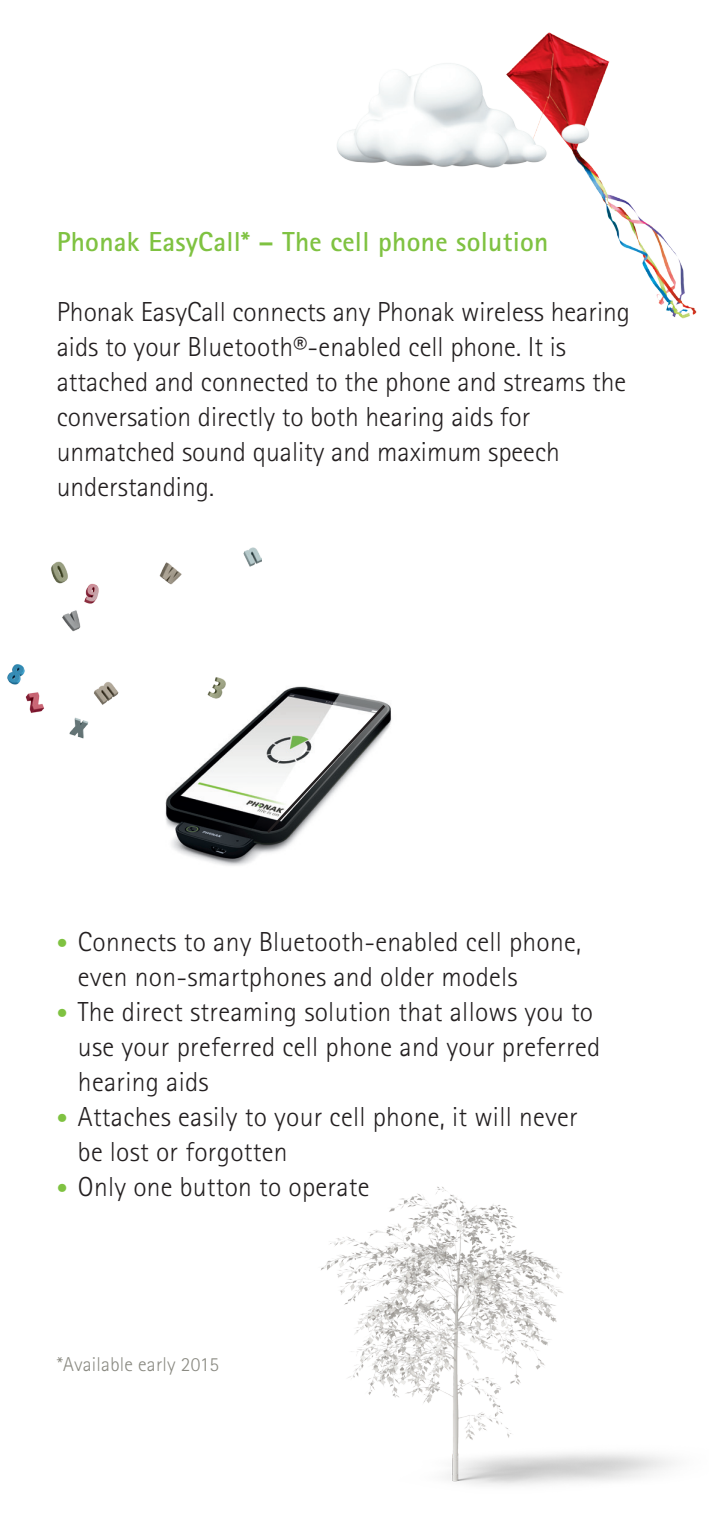
<style>
.page{position:relative;width:709px;height:1531px;background:#fff}
.page>*{position:absolute;margin:0;border:0;box-sizing:border-box;transform-origin:0 0}
.PHO_Bodycopy_11pt_Bl{font:300 27.5px/35px "Rotis Sans Serif Pro";letter-spacing:.01em;color:#231f20}
.PHO_Subtitle2_11pt_G{font:700 27.5px "Rotis Sans Serif Pro";letter-spacing:.01em;color:#7fc241}
.PHO_Caption_8pt_Ligh{font:300 20px "Rotis Sans Serif Pro";letter-spacing:.01em;color:#8b8b83}
.s1{font-size:22.5px;color:#7fc241}
</style>
<div class="page">
<img style="left:321px;top:1186px;width:353px;height:300px">
<img style="left:541px;top:32px;width:156px;height:287px">
<img style="left:7px;top:547px;width:254px;height:192px">
<img style="left:337px;top:40px;width:288px;height:145px">
<img style="left:159px;top:679px;width:233px;height:187px">
<svg style="left:264px;top:702px;width:124px;height:134px"></svg>
<p class="PHO_Subtitle2_11pt_G" style="left:57px;top:224px;width:493px">Phonak EasyCall* – The cell phone solution</p>
<p class="PHO_Bodycopy_11pt_Bl" style="left:57px;top:294px;width:575px">Phonak EasyCall connects any Phonak wireless hearing aids to your Bluetooth®-enabled cell phone. It is attached and connected to the phone and streams the conversation directly to both hearing aids for unmatched sound quality and maximum speech understanding.</p>
<p class="PHO_Bodycopy_11pt_Bl" style="left:78px;top:924px;width:504px;text-indent:-21px"><span class="s1">•</span> Connects to any Bluetooth-enabled cell phone, even non-smartphones and older models</p>
<p class="PHO_Bodycopy_11pt_Bl" style="left:78px;top:994px;width:524px;text-indent:-21px"><span class="s1">•</span> The direct streaming solution that allows you to use your preferred cell phone and your preferred hearing aids</p>
<p class="PHO_Bodycopy_11pt_Bl" style="left:78px;top:1099px;width:501px;text-indent:-21px"><span class="s1">•</span> Attaches easily to your cell phone, it will never be lost or forgotten</p>
<p class="PHO_Bodycopy_11pt_Bl" style="left:57px;top:1169px;width:314px"><span class="s1">•</span> Only one button to operate</p>
<p class="PHO_Caption_8pt_Ligh" style="left:57px;top:1352px;width:164px">*Available early 2015</p>
</div>
